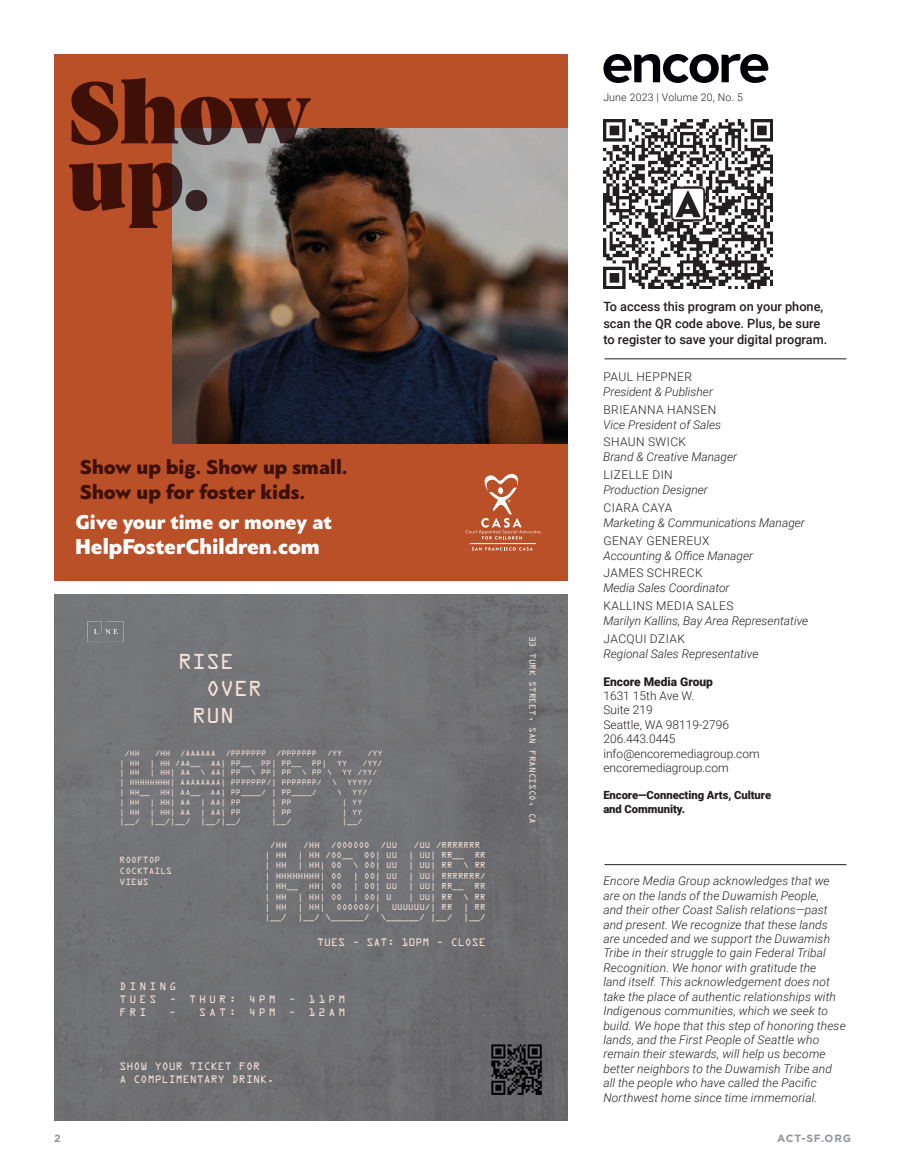
<style>
.page{position:relative;width:905px;height:1175px;background:#fff}
.page>*{position:absolute;margin:0;border:0;box-sizing:border-box;transform-origin:0 0}
.t1{font:88.5px/66px "Vesterbro Poster";letter-spacing:.005em;color:#391012}
.t2{font:900 22.5px "PF Bague Sans Pro";color:#fff}
.t3{font:900 21px/25.5px "PF Bague Sans Pro";color:#391012}
.t4{font:900 21px "PF Bague Sans Pro";color:#fff}
.t5{font:19.5px "OCRA Std";color:#f5e2d8}
.t6{font:500 12.75px/16.5px "Roboto";color:#231f20}
.t7{font:italic 300 12px/14.4px "Roboto";letter-spacing:.01em;color:#231f20}
.t8{font:300 12px "Roboto";color:#231f20}
.t9{font:900 12px "Roboto";color:#231f20}
.t10{font:900 11.25px/13.5px "Roboto";letter-spacing:-.005em;color:#231f20}
.t11{font:300 10.5px "Roboto";letter-spacing:.02em;color:#231f20}
.t12{font:700 10.5px "Gotham";letter-spacing:.075em;color:#939598}
.t13{font:9.75px/13px "OCRA Std";color:#f5e2d8}
.t14{font:9.75px/13px "OCRA Std";letter-spacing:.3em;color:#f5e2d8}
.t15{font:8.1px/10.8px "OCRA Std";color:#f5e2d8}
.t16{font:7.95px "OCRA Std";color:#f5e2d8}
.t17{font:7.65px "OCRA Std";color:#f5e2d8}
.t18{font:7.05px "OCRA Std";color:#f5e2d8}
.s1{font-style:normal}
</style>
<div class="page">
<svg style="left:603px;top:54px;width:165px;height:29px"></svg>
<img style="left:604px;top:120px;width:169px;height:169px">
<hr style="left:604px;top:864px;width:242px;height:1px;background:#231f20">
<hr style="left:604px;top:358px;width:242px;height:1px;background:#231f20">
<div style="left:54px;top:54px;width:513px;height:526px;background:#ba5027"></div>
<img style="left:172px;top:128px;width:395px;height:315px">
<hr style="left:470px;top:543px;width:66px;height:1px;background:#fff">
<svg style="left:472px;top:547px;width:60px;height:3px"></svg>
<svg style="left:465px;top:474px;width:76px;height:65px"></svg>
<img style="left:54px;top:594px;width:513px;height:526px">
<img style="left:75px;top:611px;width:61px;height:40px">
<img style="left:485px;top:1038px;width:62px;height:62px">
<h1 class="t1" style="left:69px;top:77px;width:244px">Show up.</h1>
<h3 class="t3" style="left:80px;top:454px;width:269px">Show up big. Show up small.<br>Show up for foster kids.</h3>
<p class="t4" style="left:75px;top:509px;width:258px">Give your time or money at</p>
<p class="t2" style="left:75px;top:533px;width:246px">HelpFosterChildren.com</p>
<p class="t5" style="left:178px;top:653px;width:57px">RISE</p>
<p class="t5" style="left:206px;top:680px;width:57px">OVER</p>
<p class="t5" style="left:192px;top:707px;width:43px">RUN</p>
<p class="t18" style="left:125px;top:750px;width:17px">/HH</p>
<p class="t18" style="left:155px;top:750px;width:17px">/HH</p>
<p class="t18" style="left:180px;top:750px;width:37px">/AAAAAA</p>
<p class="t18" style="left:226px;top:750px;width:42px">/PPPPPPP</p>
<p class="t18" style="left:276px;top:750px;width:42px">/PPPPPPP</p>
<p class="t18" style="left:327px;top:750px;width:17px">/YY</p>
<p class="t18" style="left:367px;top:750px;width:17px">/YY</p>
<p class="t18" style="left:120px;top:759px;width:22px">| HH</p>
<p class="t18" style="left:150px;top:759px;width:52px">| HH /AA__</p>
<p class="t18" style="left:211px;top:759px;width:42px">AA| PP__</p>
<p class="t18" style="left:261px;top:759px;width:42px">PP| PP__</p>
<p class="t18" style="left:312px;top:759px;width:17px">PP|</p>
<p class="t18" style="left:337px;top:759px;width:12px">YY</p>
<p class="t18" style="left:362px;top:759px;width:22px">/YY/</p>
<p class="t18" style="left:120px;top:769px;width:22px">| HH</p>
<p class="t18" style="left:150px;top:769px;width:42px">| HH| AA</p>
<p class="t18" style="left:200px;top:769px;width:42px">\ AA| PP</p>
<p class="t18" style="left:251px;top:769px;width:42px">\ PP| PP</p>
<p class="t18" style="left:302px;top:769px;width:32px">\ PP \</p>
<p class="t18" style="left:342px;top:769px;width:37px">YY /YY/</p>
<p class="t18" style="left:120px;top:779px;width:204px">| HHHHHHHH| AAAAAAAA| PPPPPPP/| PPPPPPP/</p>
<p class="t18" style="left:332px;top:779px;width:7px">\</p>
<p class="t18" style="left:347px;top:779px;width:27px">YYYY/</p>
<p class="t18" style="left:120px;top:789px;width:32px">| HH__</p>
<p class="t18" style="left:160px;top:789px;width:42px">HH| AA__</p>
<p class="t18" style="left:211px;top:789px;width:108px">AA| PP____/ | PP____/</p>
<p class="t18" style="left:337px;top:789px;width:7px">\</p>
<p class="t18" style="left:352px;top:789px;width:17px">YY/</p>
<p class="t18" style="left:120px;top:799px;width:22px">| HH</p>
<p class="t18" style="left:150px;top:799px;width:42px">| HH| AA</p>
<p class="t18" style="left:200px;top:799px;width:42px">| AA| PP</p>
<p class="t18" style="left:271px;top:799px;width:22px">| PP</p>
<p class="t18" style="left:342px;top:799px;width:22px">| YY</p>
<p class="t18" style="left:120px;top:808px;width:22px">| HH</p>
<p class="t18" style="left:150px;top:808px;width:42px">| HH| AA</p>
<p class="t18" style="left:200px;top:808px;width:42px">| AA| PP</p>
<p class="t18" style="left:271px;top:808px;width:22px">| PP</p>
<p class="t18" style="left:342px;top:808px;width:22px">| YY</p>
<p class="t18" style="left:120px;top:818px;width:22px">|__/</p>
<p class="t18" style="left:150px;top:818px;width:42px">|__/|__/</p>
<p class="t18" style="left:200px;top:818px;width:42px">|__/|__/</p>
<p class="t18" style="left:271px;top:818px;width:22px">|__/</p>
<p class="t18" style="left:342px;top:818px;width:22px">|__/</p>
<p class="t15" style="left:120px;top:855px;width:54px">ROOFTOP<br>COCKTAILS<br>VIEWS</p>
<p class="t17" style="left:270px;top:841px;width:18px">/HH</p>
<p class="t17" style="left:303px;top:841px;width:18px">/HH</p>
<p class="t17" style="left:331px;top:841px;width:40px">/OOOOOO</p>
<p class="t17" style="left:381px;top:841px;width:18px">/UU</p>
<p class="t17" style="left:414px;top:841px;width:68px">/UU /RRRRRRR</p>
<p class="t17" style="left:265px;top:851px;width:24px">| HH</p>
<p class="t17" style="left:298px;top:851px;width:57px">| HH /OO__</p>
<p class="t17" style="left:364px;top:851px;width:35px">OO| UU</p>
<p class="t17" style="left:408px;top:851px;width:57px">| UU| RR__</p>
<p class="t17" style="left:474px;top:851px;width:13px">RR</p>
<p class="t17" style="left:265px;top:862px;width:24px">| HH</p>
<p class="t17" style="left:298px;top:862px;width:46px">| HH| OO</p>
<p class="t17" style="left:353px;top:862px;width:46px">\ OO| UU</p>
<p class="t17" style="left:408px;top:862px;width:46px">| UU| RR</p>
<p class="t17" style="left:463px;top:862px;width:24px">\ RR</p>
<p class="t17" style="left:265px;top:872px;width:79px">| HHHHHHHH| OO</p>
<p class="t17" style="left:353px;top:872px;width:46px">| OO| UU</p>
<p class="t17" style="left:408px;top:872px;width:79px">| UU| RRRRRRR/</p>
<p class="t17" style="left:265px;top:883px;width:35px">| HH__</p>
<p class="t17" style="left:309px;top:883px;width:35px">HH| OO</p>
<p class="t17" style="left:353px;top:883px;width:46px">| OO| UU</p>
<p class="t17" style="left:408px;top:883px;width:57px">| UU| RR__</p>
<p class="t17" style="left:474px;top:883px;width:13px">RR</p>
<p class="t17" style="left:265px;top:893px;width:24px">| HH</p>
<p class="t17" style="left:298px;top:893px;width:46px">| HH| OO</p>
<p class="t17" style="left:353px;top:893px;width:40px">| OO| U</p>
<p class="t17" style="left:408px;top:893px;width:46px">| UU| RR</p>
<p class="t17" style="left:463px;top:893px;width:24px">\ RR</p>
<p class="t17" style="left:265px;top:903px;width:24px">| HH</p>
<p class="t17" style="left:298px;top:903px;width:29px">| HH|</p>
<p class="t17" style="left:336px;top:903px;width:46px">OOOOOO/|</p>
<p class="t17" style="left:392px;top:903px;width:62px">UUUUUU/| RR</p>
<p class="t17" style="left:463px;top:903px;width:24px">| RR</p>
<p class="t17" style="left:265px;top:914px;width:24px">|__/</p>
<p class="t17" style="left:298px;top:914px;width:73px">|__/ \______/</p>
<p class="t17" style="left:380px;top:914px;width:73px">\______/ |__/</p>
<p class="t17" style="left:463px;top:914px;width:24px">|__/</p>
<p class="t13" style="left:317px;top:936px;width:170px">TUES – SAT: 10PM – CLOSE</p>
<p class="t14" style="left:120px;top:980px;width:58px">DINING<br>TUES</p>
<p class="t13" style="left:169px;top:993px;width:68px">– THUR:</p>
<p class="t13" style="left:249px;top:993px;width:28px">4PM</p>
<p class="t13" style="left:289px;top:993px;width:58px">– 11PM</p>
<p class="t13" style="left:120px;top:1006px;width:28px">FRI</p>
<p class="t13" style="left:169px;top:1006px;width:68px">– SAT:</p>
<p class="t13" style="left:249px;top:1006px;width:28px">4PM</p>
<p class="t13" style="left:289px;top:1006px;width:58px">– 12AM</p>
<p class="t13" style="left:120px;top:1060px;width:156px">SHOW YOUR TICKET FOR<br>A COMPLIMENTARY DRINK.</p>
<p class="t16" style="left:536px;top:635px;width:190px;rotate:90deg">33 TURK STREET, SAN FRANCISCO, CA</p>
<p class="t11" style="left:603px;top:90px;width:141px">June 2023 | Volume 20, No. 5</p>
<p class="t6" style="left:603px;top:298px;width:225px">To access this program on your phone, scan the QR code above. Plus, be sure to register to save your digital program.</p>
<p class="t7" style="left:603px;top:369px;width:111px;line-height:15px"><span class="s1">PAUL HEPPNER<br></span>President &amp; Publisher</p>
<p class="t7" style="left:603px;top:401px;width:119px;line-height:15px"><span class="s1">BRIEANNA HANSEN<br></span>Vice President of Sales</p>
<p class="t7" style="left:603px;top:434px;width:135px;line-height:15px"><span class="s1">SHAUN SWICK<br></span>Brand &amp; Creative Manager</p>
<p class="t7" style="left:603px;top:467px;width:106px;line-height:15px"><span class="s1">LIZELLE DIN<br></span>Production Designer</p>
<p class="t7" style="left:603px;top:499px;width:203px;line-height:15px"><span class="s1">CIARA CAYA<br></span>Marketing &amp; Communications Manager</p>
<p class="t7" style="left:603px;top:532px;width:151px;line-height:15px"><span class="s1">GENAY GENEREUX<br></span>Accounting &amp; Office Manager</p>
<p class="t7" style="left:603px;top:565px;width:128px;line-height:15px"><span class="s1">JAMES SCHRECK<br></span>Media Sales Coordinator</p>
<p class="t7" style="left:603px;top:598px;width:206px;line-height:15px"><span class="s1">KALLINS MEDIA SALES<br></span>Marilyn Kallins, Bay Area Representative</p>
<p class="t7" style="left:603px;top:630px;width:157px;line-height:15px"><span class="s1">JACQUI DZIAK<br></span>Regional Sales Representative</p>
<p class="t9" style="left:603px;top:673px;width:111px">Encore Media Group</p>
<p class="t8" style="left:603px;top:687px;width:93px">1631 15th Ave W.</p>
<p class="t8" style="left:603px;top:701px;width:51px">Suite 219</p>
<p class="t8" style="left:603px;top:716px;width:127px">Seattle, WA 98119-2796</p>
<p class="t8" style="left:603px;top:730px;width:74px">206.443.0445</p>
<p class="t8" style="left:603px;top:745px;width:158px">info@encoremediagroup.com</p>
<p class="t8" style="left:603px;top:759px;width:127px">encoremediagroup.com</p>
<p class="t10" style="left:603px;top:788px;width:169px">Encore—Connecting Arts, Culture and Community.</p>
<p class="t7" style="left:603px;top:873px;width:244px">Encore Media Group acknowledges that we are on the lands of the Duwamish People,<br>and their other Coast Salish relations—past and present. We recognize that these lands are unceded and we support the Duwamish Tribe in their struggle to gain Federal Tribal Recognition. We honor with gratitude the<br>land itself. This acknowledgement does not take the place of authentic relationships with Indigenous communities, which we seek to build. We hope that this step of honoring these lands, and the First People of Seattle who remain their stewards, will help us become better neighbors to the Duwamish Tribe and all the people who have called the Pacific Northwest home since time immemorial.</p>
<p class="t12" style="left:54px;top:1131px;width:8px">2</p>
<p class="t12" style="left:777px;top:1131px;width:75px">ACT-SF.ORG</p>
</div>
